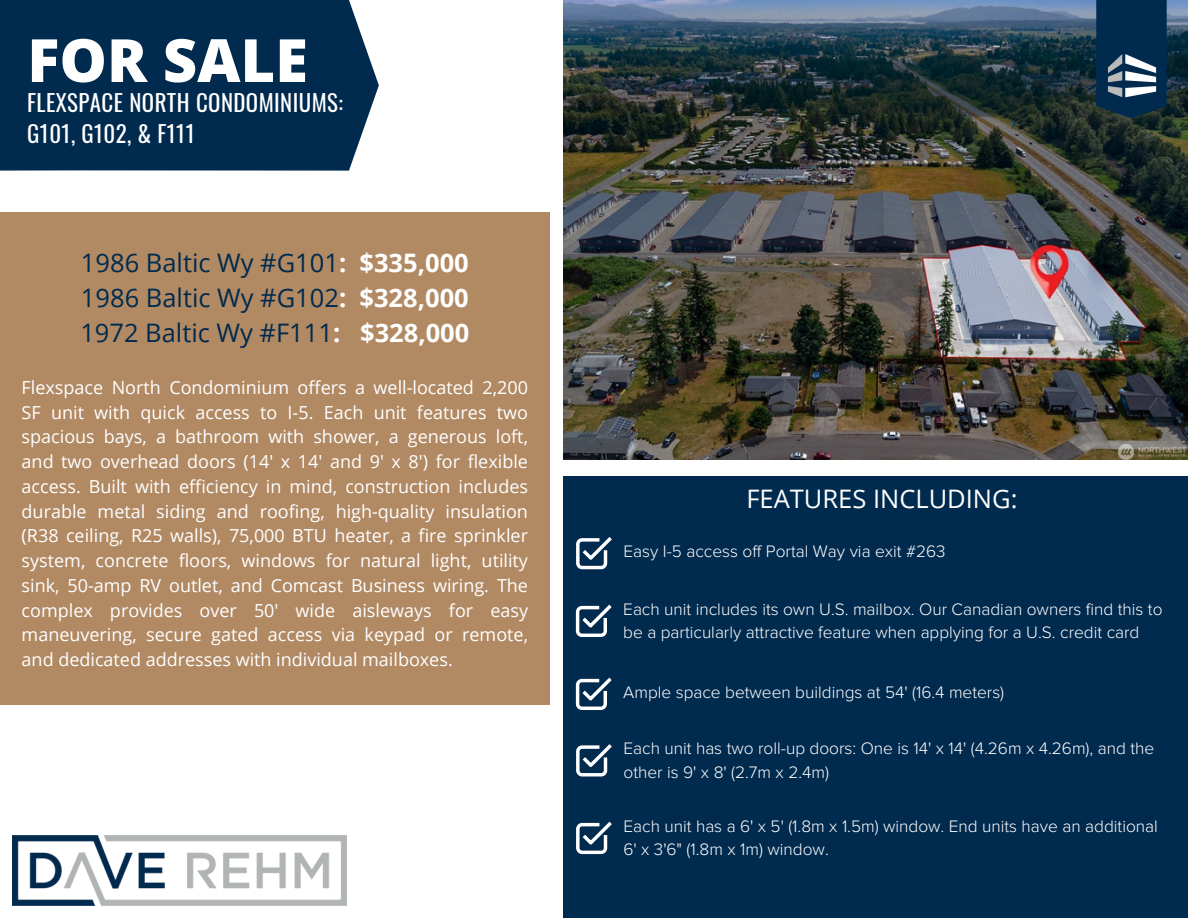
<style>
.page{position:relative;width:1188px;height:918px;background:#fff}
.page>*{position:absolute;margin:0;border:0;box-sizing:border-box;transform-origin:0 0}
.t1{font:800 59.7px "Open Sans";color:#fff}
.t2{font:25.5px/34.8px "Open Sans";color:#002a4e;text-align:justify}
.t3{font:25.5px "Open Sans";color:#fff}
.t4{font:22.8px/31.5px "Oswald";letter-spacing:.02em;color:#fff}
.t5{font:18px/24.8px "Open Sans";color:#fff;text-align:justify}
.t6{font:300 17.25px/23.7px "Proxima Nova";color:#fff}
.s1{font-weight:700;color:#fff}
</style>
<div class="page">
<img style="left:563px;top:0;width:624px;height:459px">
<div style="left:1096px;top:0;width:71px;height:118px;background:#002a4e"></div>
<img style="left:1096px;top:54px;width:71px;height:54px">
<img style="left:13px;top:836px;width:334px;height:69px">
<div style="left:0;top:0;width:379px;height:171px;background:#002a4e"></div>
<div style="left:563px;top:476px;width:625px;height:442px;background:#002a4e"></div>
<div style="left:0;top:213px;width:550px;height:492px;background:#b18963"></div>
<svg style="left:576px;top:537px;width:36px;height:32px"></svg>
<svg style="left:576px;top:605px;width:36px;height:32px"></svg>
<svg style="left:576px;top:678px;width:36px;height:32px"></svg>
<svg style="left:576px;top:744px;width:36px;height:33px"></svg>
<svg style="left:576px;top:822px;width:36px;height:32px"></svg>
<p class="t1" style="left:27px;top:18px;width:282px">FOR SALE</p>
<p class="t4" style="left:27px;top:86px;width:317px">FLEXSPACE NORTH CONDOMINIUMS:<br>G101, G102, &amp; F111</p>
<p class="t2" style="left:80px;top:245px;width:391px">1986 Baltic Wy #G101<span class="s1">: $335,000<br></span>1986 Baltic Wy #G102<span class="s1">: $328,000<br></span>1972 Baltic Wy #F111<span class="s1">: $328,000</span></p>
<p class="t5" style="left:22px;top:375px;width:508px">Flexspace North Condominium offers a well-located 2,200<br>SF unit with quick access to I-5. Each unit features two spacious bays, a bathroom with shower, a generous loft,</p>
<h2 class="t5" style="left:22px;top:449px;width:508px">and two overhead doors (14' x 14' and 9' x 8') for flexible access. Built with efficiency in mind, construction includes durable metal siding and roofing, high-quality insulation (R38 ceiling, R25 walls), 75,000 BTU heater, a fire sprinkler system, concrete floors, windows for natural light, utility sink, 50-amp RV outlet, and Comcast Business wiring. The complex provides over 50' wide aisleways for easy maneuvering, secure gated access via keypad or remote, and dedicated addresses with individual mailboxes.</h2>
<p class="t3" style="left:746px;top:481px;width:273px">FEATURES INCLUDING:</p>
<p class="t6" style="left:623px;top:540px;width:324px">Easy I-5 access off Portal Way via exit #263</p>
<p class="t6" style="left:623px;top:598px;width:541px">Each unit includes its own U.S. mailbox. Our Canadian owners find this to be a particularly attractive feature when applying for a U.S. credit card</p>
<p class="t6" style="left:623px;top:681px;width:382px">Ample space between buildings at 54' (16.4 meters)</p>
<p class="t6" style="left:623px;top:737px;width:532px">Each unit has two roll-up doors: One is 14' x 14' (4.26m x 4.26m), and the other is 9' x 8' (2.7m x 2.4m)</p>
<p class="t6" style="left:623px;top:815px;width:536px">Each unit has a 6' x 5' (1.8m x 1.5m) window. End units have an additional<br>6' x 3'6" (1.8m x 1m) window.</p>
</div>
